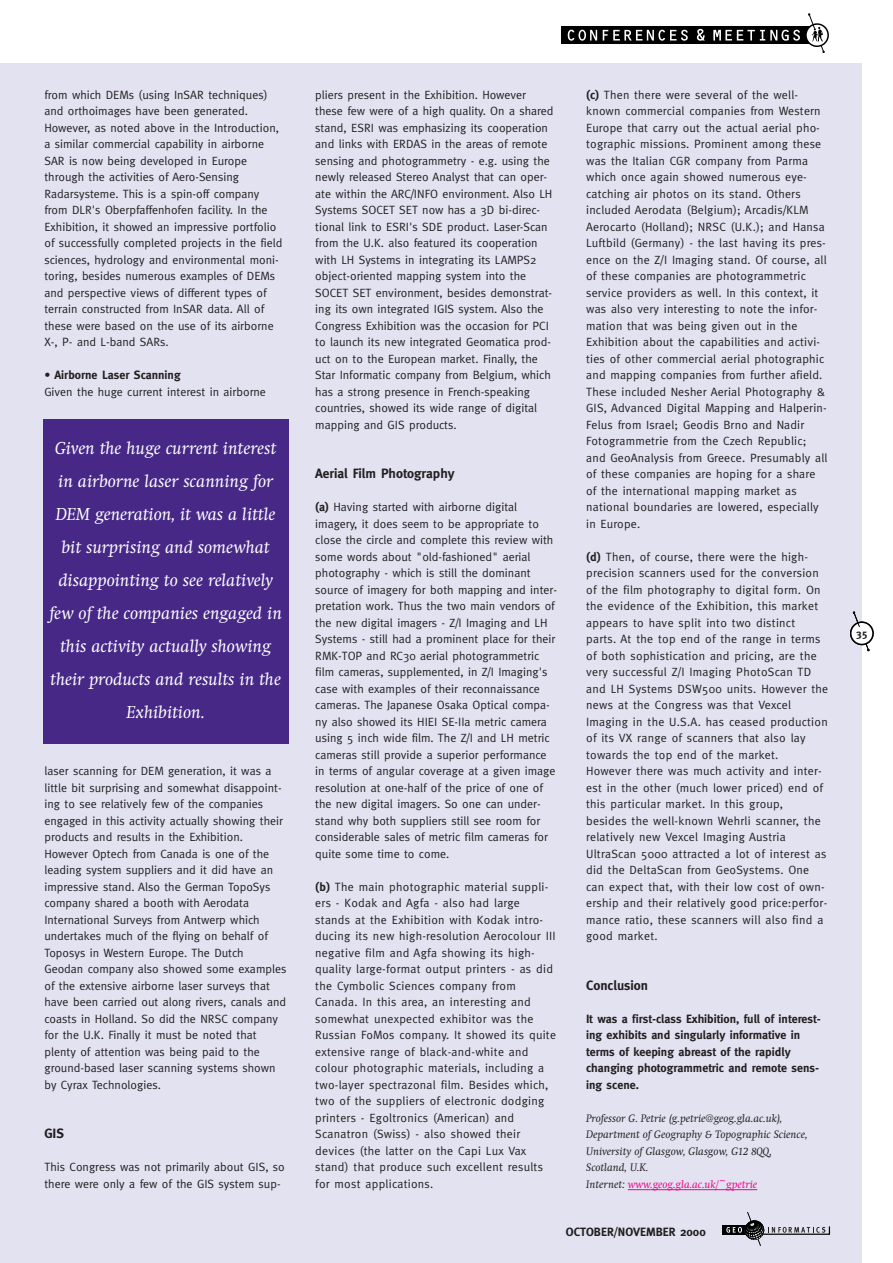
<style>
.page{position:relative;width:893px;height:1263px;background:#fff}
.page>*{position:absolute;margin:0;border:0;box-sizing:border-box;transform-origin:0 0}
.t1{font:italic 18px/33px "Swift";color:#fff;text-align:center}
.t2{font:700 13.5px "Meta";color:#231f20}
.t3{font:12px/16.5px "Meta";color:#231f20}
.t4{font:12px/16.5px "Meta";letter-spacing:.02em;color:#231f20}
.t5{font:700 12px/16.5px "Meta";color:#231f20}
.t6{font:italic 11.25px/16.5px "Swift";color:#231f20}
.t7{font:700 10.5px "Meta";color:#231f20}
.s1{font-weight:700}
.s2{color:#ed028c}
</style>
<div class="page">
<div style="left:0;top:64px;width:861px;height:1199px;background:#e3e2f1"></div>
<div style="left:723px;top:1225px;width:29px;height:10px;background:#000"></div>
<svg style="left:726px;top:1213px;width:104px;height:33px"></svg>
<svg style="left:863px;top:642px;width:6px;height:9px"></svg>
<div style="left:850px;top:622px;width:23px;height:22px;background:#fff;border-radius:50%"></div>
<div style="left:850px;top:621px;width:23px;height:24px;border:1px solid #000;border-radius:50%"></div>
<svg style="left:853px;top:612px;width:7px;height:16px"></svg>
<svg style="left:628px;top:1189px;width:53px;height:1px"></svg>
<hr style="left:681px;top:1189px;width:76px;height:1px;background:#ed028c">
<div style="left:562px;top:27px;width:255px;height:17px;background:#000"></div>
<svg style="left:567px;top:30px;width:120px;height:11px"></svg>
<svg style="left:697px;top:29px;width:7px;height:12px"></svg>
<svg style="left:713px;top:30px;width:87px;height:11px"></svg>
<svg style="left:805px;top:24px;width:23px;height:22px"></svg>
<div style="left:805px;top:23px;width:23px;height:24px;border:1px solid #000;border-radius:50%"></div>
<svg style="left:808px;top:14px;width:16px;height:39px"></svg>
<div style="left:43px;top:419px;width:245px;height:325px;background:#472887"></div>
<p class="t3" style="left:44px;top:88px;width:239px">from which DEMs (using InSAR techniques) and orthoimages have been generated.<br>However, as noted above in the Introduction, a similar commercial capability in airborne SAR is now being developed in Europe through the activities of Aero-Sensing Radarsysteme. This is a spin-off company from DLR's Oberpfaffenhofen facility. In the Exhibition, it showed an impressive portfolio of successfully completed projects in the field sciences, hydrology and environmental moni&shy;toring, besides numerous examples of DEMs and perspective views of different types of terrain constructed from InSAR data. All of these were based on the use of its airborne X-, P- and L-band SARs.</p>
<p class="t5" style="left:44px;top:368px;width:138px">• Airborne Laser Scanning</p>
<p class="t3" style="left:44px;top:385px;width:223px">Given the huge current interest in airborne</p>
<p class="t1" style="left:49px;top:434px;width:234px">Given the huge current interest in airborne laser scanning for<br>DEM generation, it was a little bit surprising and somewhat disappointing to see relatively few of the companies engaged in this activity actually showing their products and results in the<br>Exhibition.</p>
<p class="t3" style="left:44px;top:764px;width:243px">laser scanning for DEM generation, it was a little bit surprising and somewhat disappoint&shy;ing to see relatively few of the companies engaged in this activity actually showing their products and results in the Exhibition.<br>However Optech from Canada is one of the leading system suppliers and it did have an impressive stand. Also the German TopoSys company shared a booth with Aerodata International Surveys from Antwerp which undertakes much of the flying on behalf of Toposys in Western Europe. The Dutch<br>Geodan company also showed some examples of the extensive airborne laser surveys that have been carried out along rivers, canals and coasts in Holland. So did the NRSC company for the U.K. Finally it must be noted that plenty of attention was being paid to the ground-based laser scanning systems shown by Cyrax Technologies.</p>
<p class="t2" style="left:44px;top:1129px;width:21px">GIS</p>
<p class="t3" style="left:44px;top:1160px;width:242px">This Congress was not primarily about GIS, so there were only a few of the GIS system sup-</p>
<p class="t3" style="left:315px;top:88px;width:240px">pliers present in the Exhibition. However these few were of a high quality. On a shared stand, ESRI was emphasizing its cooperation and links with ERDAS in the areas of remote sensing and photogrammetry - e.g. using the newly released Stereo Analyst that can oper&shy;ate within the ARC/INFO environment. Also LH Systems SOCET SET now has a 3D bi-direc&shy;tional link to ESRI's SDE product. Laser-Scan from the U.K. also featured its cooperation with LH Systems in integrating its LAMPS2 object-oriented mapping system into the SOCET SET environment, besides demonstrat&shy;ing its own integrated IGIS system. Also the Congress Exhibition was the occasion for PCI to launch its new integrated Geomatica prod&shy;uct on to the European market. Finally, the Star Informatic company from Belgium, which has a strong presence in French-speaking countries, showed its wide range of digital mapping and GIS products.</p>
<p class="t2" style="left:315px;top:469px;width:141px">Aerial Film Photography</p>
<p class="t3" style="left:315px;top:500px;width:243px"><span class="s1">(a)</span> Having started with airborne digital imagery, it does seem to be appropriate to close the circle and complete this review with some words about "old-fashioned" aerial photography - which is still the dominant source of imagery for both mapping and inter&shy;pretation work. Thus the two main vendors of the new digital imagers - Z/I Imaging and LH Systems - still had a prominent place for their RMK-TOP and RC30 aerial photogrammetric film cameras, supplemented, in Z/I Imaging's case with examples of their reconnaissance cameras. The Japanese Osaka Optical compa&shy;ny also showed its HIEI SE-IIa metric camera using 5 inch wide film. The Z/I and LH metric cameras still provide a superior performance in terms of angular coverage at a given image resolution at one-half of the price of one of the new digital imagers. So one can under&shy;stand why both suppliers still see room for considerable sales of metric film cameras for quite some time to come.</p>
<p class="t4" style="left:315px;top:880px;width:242px"><span class="s1">(b)</span> The main photographic material suppli&shy;ers - Kodak and Agfa - also had large stands at the Exhibition with Kodak intro&shy;ducing its new high-resolution Aerocolour III negative film and Agfa showing its high&shy;quality large-format output printers - as did the Cymbolic Sciences company from Canada. In this area, an interesting and somewhat unexpected exhibitor was the Russian FoMos company. It showed its quite extensive range of black-and-white and colour photographic materials, including a two-layer spectrazonal film. Besides which, two of the suppliers of electronic dodging printers - Egoltronics (American) and Scanatron (Swiss) - also showed their devices (the latter on the Capi Lux Vax stand) that produce such excellent results for most applications.</p>
<p class="t3" style="left:586px;top:88px;width:243px"><span class="s1">(c)</span> Then there were several of the well&shy;known commercial companies from Western Europe that carry out the actual aerial pho&shy;tographic missions. Prominent among these was the Italian CGR company from Parma which once again showed numerous eye&shy;catching air photos on its stand. Others included Aerodata (Belgium); Arcadis/KLM Aerocarto (Holland); NRSC (U.K.); and Hansa Luftbild (Germany) - the last having its pres&shy;ence on the Z/I Imaging stand. Of course, all of these companies are photogrammetric service providers as well. In this context, it was also very interesting to note the infor&shy;mation that was being given out in the Exhibition about the capabilities and activi&shy;ties of other commercial aerial photographic and mapping companies from further afield.<br>These included Nesher Aerial Photography &amp; GIS, Advanced Digital Mapping and Halperin-Felus from Israel; Geodis Brno and Nadir Fotogrammetrie from the Czech Republic; and GeoAnalysis from Greece. Presumably all of these companies are hoping for a share of the international mapping market as national boundaries are lowered, especially in Europe.</p>
<p class="t4" style="left:586px;top:550px;width:243px"><span class="s1">(d)</span> Then, of course, there were the high&shy;precision scanners used for the conversion of the film photography to digital form. On the evidence of the Exhibition, this market appears to have split into two distinct parts. At the top end of the range in terms of both sophistication and pricing, are the very successful Z/I Imaging PhotoScan TD and LH Systems DSW500 units. However the news at the Congress was that Vexcel Imaging in the U.S.A. has ceased production of its VX range of scanners that also lay towards the top end of the market.<br>However there was much activity and inter&shy;est in the other (much lower priced) end of this particular market. In this group,<br>besides the well-known Wehrli scanner, the relatively new Vexcel Imaging Austria UltraScan 5000 attracted a lot of interest as did the DeltaScan from GeoSystems. One can expect that, with their low cost of own&shy;ership and their relatively good price:perfor&shy;mance ratio, these scanners will also find a good market.</p>
<p class="t2" style="left:586px;top:980px;width:63px">Conclusion</p>
<p class="t5" style="left:586px;top:1012px;width:236px">It was a first-class Exhibition, full of interest&shy;ing exhibits and singularly informative in terms of keeping abreast of the rapidly changing photogrammetric and remote sens&shy;ing scene.</p>
<p class="t6" style="left:586px;top:1111px;width:223px">Professor G. Petrie (g.petrie@geog.gla.ac.uk), Department of Geography &amp; Topographic Science, University of Glasgow, Glasgow, G12 8QQ, Scotland, U.K.<br>Internet: <span class="s2">www.geog.gla.ac.uk/~gpetrie</span></p>
<p class="t5" style="left:566px;top:1224px;width:141px">OCTOBER/NOVEMBER 2000</p>
<p class="t7" style="left:856px;top:629px;width:13px">35</p>
</div>
